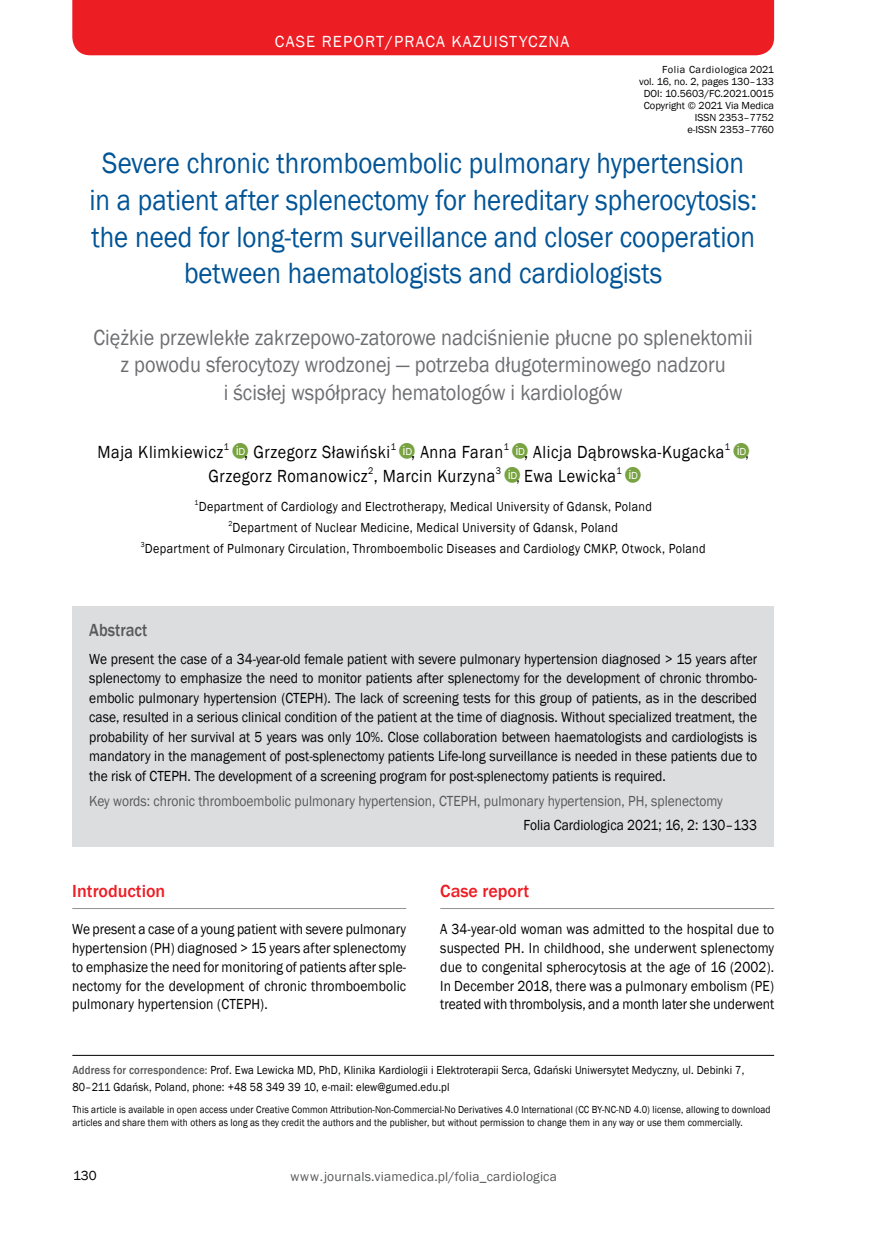
<style>
.page{position:relative;width:872px;height:1234px;background:#fff}
.page>*{position:absolute;margin:0;border:0;box-sizing:border-box;transform-origin:0 0}
.t1{font:36px "Franklin Gothic";color:#79a342}
.t2{font:30px/36.6px "Franklin Gothic";color:#005496;text-align:center;scale:.9 1}
.t3{font:22.5px/27.5px "Franklin Gothic";color:#6d6e71;text-align:center;scale:.9 1}
.t4{font:18px "Franklin Gothic";letter-spacing:.03em;color:#000;scale:.9 1}
.t5{font:500 18px "Franklin Gothic";color:#ed1d24}
.t6{font:500 18px "Franklin Gothic";color:#58595b;scale:.9 1}
.t7{font:16.5px "Franklin Gothic";letter-spacing:.07em;color:#fff}
.t8{font:15px/18.8px "Franklin Gothic";color:#000;text-align:justify;scale:.9 1}
.t9{font:15px "Franklin Gothic";color:#58595b;scale:.9 1}
.t10{font:13.5px/21px "Franklin Gothic";letter-spacing:.025em;color:#000;text-align:center;scale:.9 1}
.t11{font:13.5px "Franklin Gothic";letter-spacing:.01em;color:#58595b}
.t12{font:13.5px "Franklin Gothic";letter-spacing:.025em;color:#000}
.t13{font:12px/16.5px "Franklin Gothic";letter-spacing:.01em;color:#000;scale:.9 1}
.t14{font:10.5px/13.5px "Franklin Gothic";letter-spacing:.01em;color:#000;scale:.89 1}
.t15{font:10.5px/12px "Franklin Gothic";letter-spacing:.01em;color:#000;text-align:right}
.t16{font:9.9px "Franklin Gothic";color:#000;scale:.9 1}
.s1{font-size:36px;color:#79a342}
.s2{font-size:15px;color:#000}
.s3{font-size:15px}
.s4{font-weight:500;color:#58595b}
</style>
<div class="page">
<div style="left:72px;top:0;width:702px;height:55px;background:#ed1d24"></div>
<hr style="left:72px;top:1054px;width:702px;height:1px;background:#000">
<div style="left:72px;top:606px;width:702px;height:240px;background:#dcddde"></div>
<hr style="left:72px;top:907px;width:334px;height:1px;background:#939598">
<hr style="left:440px;top:907px;width:334px;height:1px;background:#939598">
<p class="t7" style="left:275px;top:31px;width:296px">CASE REPORT/PRACA KAZUISTYCZNA</p>
<p class="t15" style="left:639px;top:64px;width:136px">Folia Cardiologica 2021<br>vol. 16, no. 2, pages 130–133<br>DOI: 10.5603/FC.2021.0015<br>Copyright © 2021 Via Medica<br>ISSN 2353–7752<br>e-ISSN 2353–7760</p>
<h2 class="t2" style="left:89px;top:146px;width:743px">Severe chronic thromboembolic pulmonary hypertension in a patient after splenectomy for hereditary spherocytosis: the need for long-term surveillance and closer cooperation between haematologists and cardiologists</h2>
<h3 class="t3" style="left:93px;top:324px;width:734px">Ciężkie przewlekłe zakrzepowo-zatorowe nadciśnienie płucne po splenektomii z powodu sferocytozy wrodzonej — potrzeba długoterminowego nadzoru<br>i ścisłej współpracy hematologów i kardiologów</h3>
<p class="t4" style="left:98px;top:440px;width:698px">Maja Klimkiewicz <span class="s1">●</span><sup>i</sup><sup>D</sup>, Grzegorz Sławiński <span class="s1">●</span><sup>i</sup><sup>D</sup>, Anna Faran <span class="s1">●</span><sup>i</sup><sup>D</sup>, Alicja Dąbrowska-Kugacka</p>
<p class="t16" style="left:224px;top:440px;width:7px">1</p>
<p class="t16" style="left:391px;top:440px;width:7px">1</p>
<p class="t16" style="left:503px;top:440px;width:7px">1</p>
<p class="t16" style="left:725px;top:440px;width:7px">1</p>
<h1 class="t1" style="left:730px;top:426px;width:23px">●<sup>i</sup><sup>D</sup><span class="s2">,</span></h1>
<p class="t4" style="left:208px;top:464px;width:461px">Grzegorz Romanowicz<sup>2</sup>, Marcin Kurzyna<sup>3</sup><span class="s1">●</span><sup>i</sup><sup>D</sup><span class="s3">,</span> Ewa Lewicka<sup>1</sup></p>
<h1 class="t1" style="left:622px;top:450px;width:23px">●<sup>i</sup> <sup>D</sup></h1>
<p class="t10" style="left:141px;top:496px;width:629px"><sup>1</sup>Department of Cardiology and Electrotherapy, Medical University of Gdansk, Poland<br><sup>2</sup>Department of Nuclear Medicine, Medical University of Gdansk, Poland<br><sup>3</sup>Department of Pulmonary Circulation, Thromboembolic Diseases and Cardiology CMKP, Otwock, Poland</p>
<p class="t6" style="left:89px;top:618px;width:66px">Abstract</p>
<p class="t8" style="left:89px;top:649px;width:743px;line-height:19.5px">We present the case of a 34-year-old female patient with severe pulmonary hypertension diagnosed &gt; 15 years after splenectomy to emphasize the need to monitor patients after splenectomy for the development of chronic thrombo&shy;embolic pulmonary hypertension (CTEPH). The lack of screening tests for this group of patients, as in the described case, resulted in a serious clinical condition of the patient at the time of diagnosis. Without specialized treatment, the probability of her survival at 5 years was only 10%. Close collaboration between haematologists and cardiologists is mandatory in the management of post-splenectomy patients Life-long surveillance is needed in these patients due to the risk of CTEPH. The development of a screening program for post-splenectomy patients is required.</p>
<p class="t9" style="left:89px;top:791px;width:705px">Key words: chronic thromboembolic pulmonary hypertension, CTEPH, pulmonary hypertension, PH, splenectomy</p>
<p class="t8" style="left:523px;top:815px;width:261px">Folia Cardiologica 2021; 16, 2: 130–133</p>
<p class="t5" style="left:72px;top:879px;width:95px">Introduction</p>
<p class="t8" style="left:72px;top:920px;width:372px">We present a case of a young patient with severe pulmonary hypertension (PH) diagnosed &gt; 15 years after splenectomy to emphasize the need for monitoring of patients after sple&shy;nectomy for the development of chronic thromboembolic pulmonary hypertension (CTEPH).</p>
<p class="t5" style="left:440px;top:879px;width:91px">Case report</p>
<p class="t8" style="left:440px;top:920px;width:372px">A 34-year-old woman was admitted to the hospital due to suspected PH. In childhood, she underwent splenectomy due to congenital spherocytosis at the age of 16 (2002).<br>In December 2018, there was a pulmonary embolism (PE) treated with thrombolysis, and a month later she underwent</p>
<p class="t13" style="left:72px;top:1062px;width:748px"><span class="s4">Address for correspondence:</span> Prof. Ewa Lewicka MD, PhD, Klinika Kardiologii i Elektroterapii Serca, Gdański Uniwersytet Medyczny, ul. Debinki 7,<br>80–211 Gdańsk, Poland, phone: +48 58 349 39 10, e-mail: elew@gumed.edu.pl</p>
<p class="t14" style="left:72px;top:1102px;width:786px">This article is available in open access under Creative Common Attribution-Non-Commercial-No Derivatives 4.0 International (CC BY-NC-ND 4.0) license, allowing to download articles and share them with others as long as they credit the authors and the publisher, but without permission to change them in any way or use them commercially.</p>
<p class="t12" style="left:73px;top:1166px;width:25px">130</p>
<p class="t11" style="left:290px;top:1167px;width:268px">www.journals.viamedica.pl/folia_cardiologica</p>
</div>
